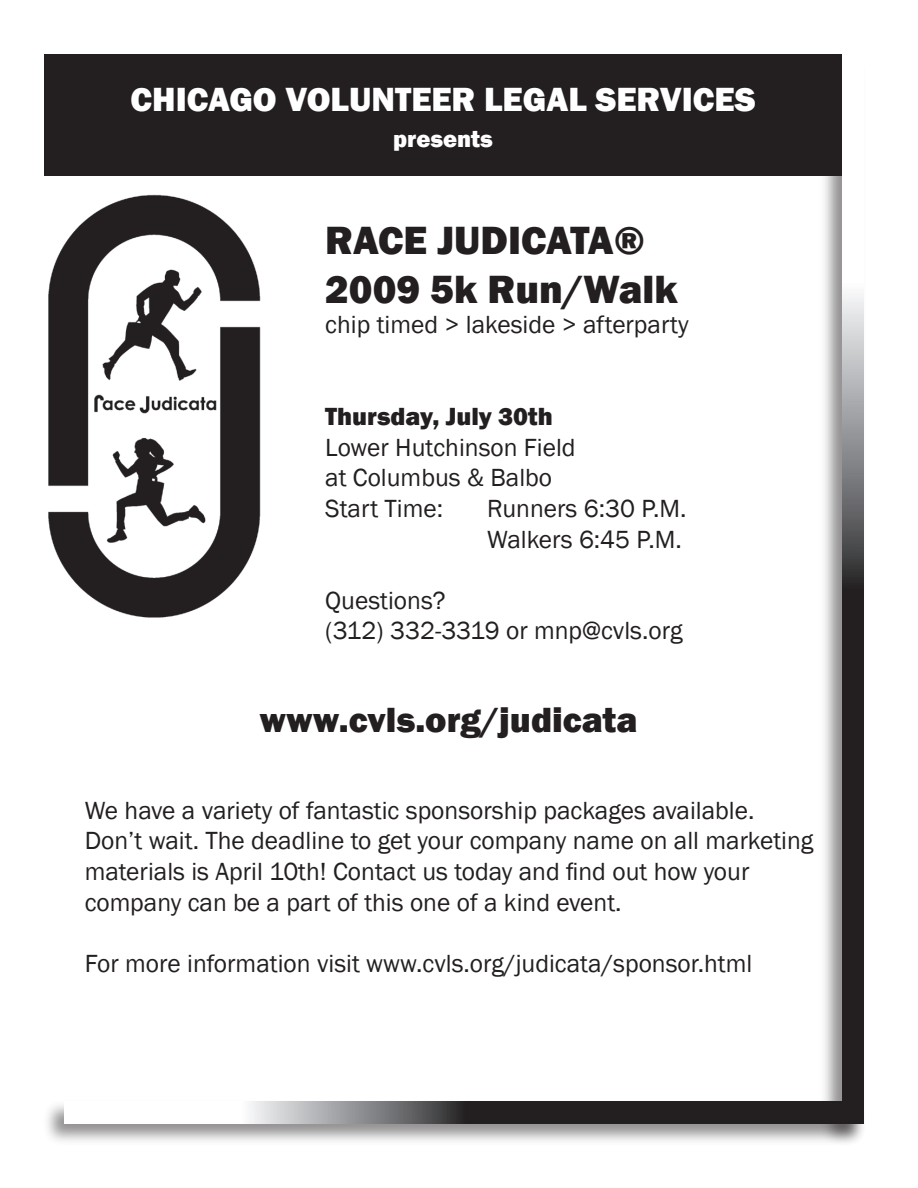
<style>
.page{position:relative;width:918px;height:1188px;background:#fff}
.page>*{position:absolute;margin:0;border:0;box-sizing:border-box;transform-origin:0 0}
.t1{font:800 40.5px "Franklin Gothic";color:#231f20}
.t2{font:800 36px "Franklin Gothic";color:#231f20}
.t3{font:800 34.5px "Franklin Gothic";color:#fff}
.t4{font:25.5px/30.6px "Franklin Gothic";color:#231f20}
.t5{font:800 25.5px "Franklin Gothic";color:#231f20}
.t6{font:800 24px "Franklin Gothic";color:#fff}
</style>
<div class="page">
<div style="left:44px;top:54px;width:805px;height:122px;background:#231f20"></div>
<img style="left:48px;top:194px;width:213px;height:424px">
<div style="left:820px;top:52px;width:47px;height:1095px;background:#231f20;opacity:.5"></div>
<svg style="left:842px;top:54px;width:22px;height:1046px"></svg>
<div style="left:42px;top:1100px;width:825px;height:47px;background:#231f20;opacity:.5"></div>
<svg style="left:65px;top:1102px;width:799px;height:21px"></svg>
<div style="left:44px;top:87px;width:798px;height:72px;background:#231f20"></div>
<p class="t3" style="left:131px;top:77px;width:627px">CHICAGO VOLUNTEER LEGAL SERVICES</p>
<p class="t6" style="left:393px;top:123px;width:101px">presents</p>
<p class="t1" style="left:325px;top:214px;width:321px">RACE JUDICATA®</p>
<p class="t1" style="left:325px;top:263px;width:354px">2009 5k Run/Walk</p>
<p class="t4" style="left:325px;top:310px;width:365px">chip timed &gt; lakeside &gt; afterparty</p>
<p class="t5" style="left:325px;top:400px;width:229px">Thursday, July 30th</p>
<p class="t4" style="left:325px;top:433px;width:252px">Lower Hutchinson Field</p>
<p class="t4" style="left:325px;top:463px;width:229px">at Columbus &amp; Balbo</p>
<p class="t4" style="left:325px;top:494px;width:119px">Start Time:</p>
<p class="t4" style="left:487px;top:494px;width:201px">Runners 6:30 P.M.</p>
<p class="t4" style="left:487px;top:524px;width:196px">Walkers 6:45 P.M.</p>
<p class="t4" style="left:325px;top:586px;width:122px">Questions?</p>
<p class="t4" style="left:325px;top:616px;width:359px">(312) 332-3319 or mnp@cvls.org</p>
<p class="t2" style="left:259px;top:697px;width:380px">www.cvls.org/judicata</p>
<p class="t4" style="left:85px;top:796px;width:730px">We have a variety of fantastic sponsorship packages available.<br>Don’t wait. The deadline to get your company name on all marketing materials is April 10th! Contact us today and find out how your company can be a part of this one of a kind event.</p>
<p class="t4" style="left:85px;top:949px;width:669px">For more information visit www.cvls.org/judicata/sponsor.html</p>
</div>
